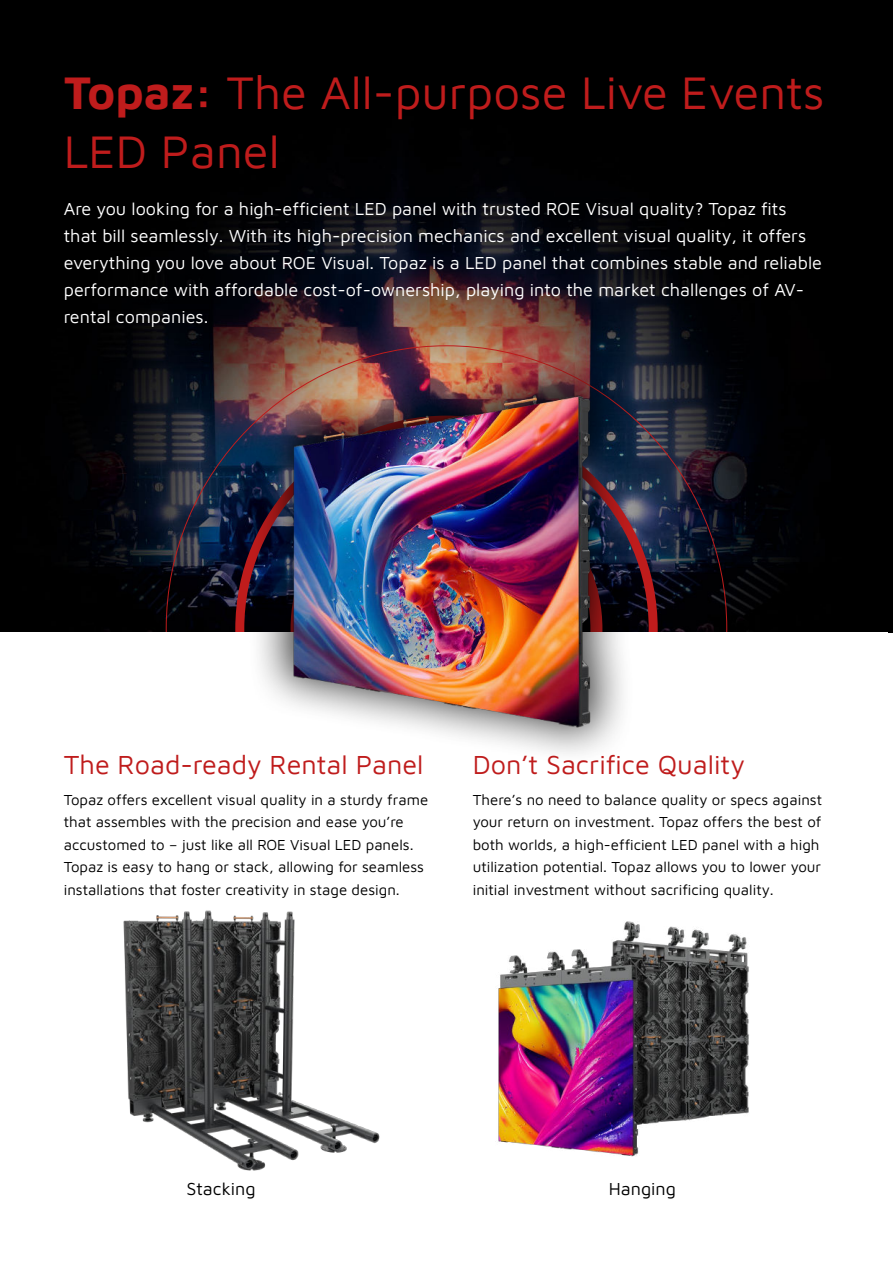
<style>
.page{position:relative;width:893px;height:1263px;background:#fff}
.page>*{position:absolute;margin:0;border:0;box-sizing:border-box;transform-origin:0 0}
.t1{font:47.1px/58.9px "Maven Pro";color:#bf1c1c}
.t2{font:27px "Maven Pro";color:#bf1c1c}
.t3{font:18px/27px "Maven Pro";color:#fff}
.t4{font:18px "Maven Pro";color:#000}
.t5{font:15px/22.5px "Maven Pro";color:#000}
.s1{font-weight:700}
</style>
<div class="page">
<img style="left:0;top:0;width:893px;height:632px">
<div style="left:247px;top:347px;width:388px;height:419px;background:#000;opacity:.75"></div>
<img style="left:155px;top:361px;width:569px;height:399px">
<img style="left:123px;top:910px;width:257px;height:261px">
<img style="left:498px;top:921px;width:251px;height:236px">
<h1 class="t1" style="left:64px;top:68px;width:762px"><span class="s1">Topaz:</span> The All-purpose Live Events<br>LED Panel</h1>
<p class="t3" style="left:64px;top:194px;width:760px">Are you looking for a high-efficient LED panel with trusted ROE Visual quality? Topaz fits that bill seamlessly. With its high-precision mechanics and excellent visual quality, it offers everything you love about ROE Visual. Topaz is a LED panel that combines stable and reliable performance with affordable cost-of-ownership, playing into the market challenges of AV&shy;rental companies.</p>
<h2 class="t2" style="left:64px;top:746px;width:361px">The Road-ready Rental Panel</h2>
<p class="t5" style="left:64px;top:787px;width:366px">Topaz offers excellent visual quality in a sturdy frame that assembles with the precision and ease you’re accustomed to – just like all ROE Visual LED panels.<br>Topaz is easy to hang or stack, allowing for seamless installations that foster creativity in stage design.</p>
<h2 class="t2" style="left:473px;top:746px;width:274px">Don’t Sacrifice Quality</h2>
<p class="t5" style="left:473px;top:787px;width:351px">There’s no need to balance quality or specs against your return on investment. Topaz offers the best of both worlds, a high-efficient LED panel with a high utilization potential. Topaz allows you to lower your initial investment without sacrificing quality.</p>
<p class="t4" style="left:186px;top:1176px;width:71px">Stacking</p>
<p class="t4" style="left:609px;top:1182px;width:69px">Hanging</p>
</div>
